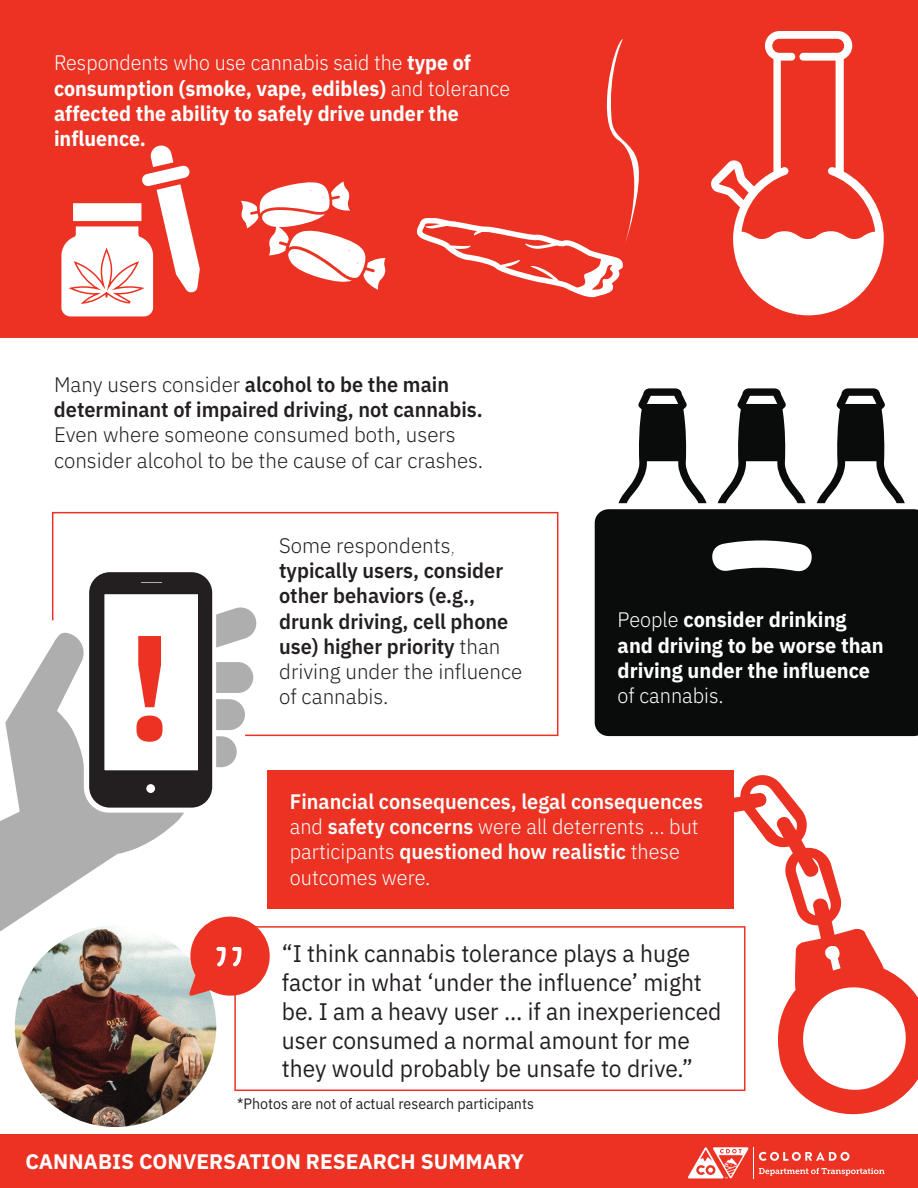
<style>
.page{position:relative;width:918px;height:1188px;background:#fff}
.page>*{position:absolute;margin:0;border:0;box-sizing:border-box;transform-origin:0 0}
.t1{font:700 148.95px "IBM Plex Sans";color:#eb3223}
.t2{font:24px/28.8px "IBM Plex Sans";color:#231f20;scale:.95 1}
.t3{font:600 21px/25.2px "IBM Plex Sans";color:#231f20;scale:.95 1}
.t4{font:700 21px/25.2px "IBM Plex Sans";color:#fff;scale:.94 1}
.t5{font:600 21px/25.2px "IBM Plex Sans";color:#fff;scale:.95 1}
.t6{font:300 21px/25.2px "IBM Plex Sans";color:#231f20}
.t7{font:700 21px/25.2px "IBM Plex Sans";color:#fff;scale:.95 1}
.t8{font:700 21px "IBM Plex Sans";color:#fff}
.t9{font:300 21px "IBM Plex Sans";color:#fff;scale:.95 1}
.t10{font:15px "IBM Plex Sans";color:#231f20;scale:.95 1}
.s1{font-weight:300}
.s2{font-weight:100}
</style>
<div class="page">
<div style="left:0;top:1134px;width:918px;height:54px;background:#eb3223"></div>
<svg style="left:759px;top:1152px;width:90px;height:9px"></svg>
<svg style="left:759px;top:1168px;width:126px;height:8px"></svg>
<hr style="left:753px;top:1147px;width:1px;height:31px;background:#fff">
<svg style="left:688px;top:1147px;width:61px;height:32px"></svg>
<svg style="left:595px;top:388px;width:323px;height:348px;fill:#0a0c0b"></svg>
<img style="left:15px;top:926px;width:201px;height:201px;border-radius:101px">
<svg style="left:52px;top:511px;width:507px;height:226px"></svg>
<div style="left:0;top:0;width:918px;height:338px;background:#eb3223"></div>
<div style="left:234px;top:926px;width:511px;height:165px;border:2px solid #eb3223"></div>
<svg style="left:189px;top:917px;width:81px;height:79px"></svg>
<div style="left:267px;top:770px;width:467px;height:138px;background:#eb3223"></div>
<svg style="left:711px;top:31px;width:173px;height:284px"></svg>
<svg style="left:719px;top:39px;width:156px;height:200px;background:#ee5246"></svg>
<svg style="left:61px;top:145px;width:139px;height:171px"></svg>
<svg style="left:241px;top:181px;width:145px;height:109px"></svg>
<svg style="left:0;top:631px;width:184px;height:345px"></svg>
<svg style="left:87px;top:570px;width:171px;height:240px"></svg>
<svg style="left:730px;top:775px;width:188px;height:340px"></svg>
<svg style="left:414px;top:39px;width:236px;height:258px;background:#ec4032"></svg>
<p class="t4" style="left:54px;top:49px;width:487px"><span class="s1">Respondents who use cannabis said the</span> type of consumption (smoke, vape, edibles) <span class="s1">and tolerance </span>affected the ability to safely drive under the influence.</p>
<p class="t3" style="left:54px;top:370px;width:453px"><span class="s1">Many users consider</span> alcohol to be the main determinant of impaired driving, not cannabis.</p>
<p class="t6" style="left:54px;top:421px;width:431px">Even where someone consumed both, users consider alcohol to be the cause of car crashes.</p>
<h1 class="t1" style="left:126px;top:569px;width:48px">!</h1>
<p class="t3" style="left:279px;top:531px;width:257px"><span class="s1">Some respondents</span><span class="s2">, </span>typically users, consider other behaviors (e.g., drunk driving, cell phone use) higher priority <span class="s1">than driving under the influence of cannabis.</span></p>
<p class="t7" style="left:618px;top:606px;width:282px"><span class="s1">People</span> consider drinking and driving to be worse than driving under the influence</p>
<p class="t9" style="left:618px;top:680px;width:113px">of cannabis.</p>
<p class="t5" style="left:290px;top:787px;width:436px">Financial consequences, legal consequences <span class="s1">and</span> safety concerns <span class="s1">were all deterrents … but participants</span> questioned how realistic <span class="s1">these outcomes were.</span></p>
<p class="t2" style="left:282px;top:937px;width:464px">“I think cannabis tolerance plays a huge factor in what ‘under the influence’ might be. I am a heavy user … if an inexperienced user consumed a normal amount for me they would probably be unsafe to drive.”</p>
<p class="t10" style="left:237px;top:1092px;width:314px">*Photos are not of actual research participants</p>
<p class="t8" style="left:25px;top:1145px;width:500px">CANNABIS CONVERSATION RESEARCH SUMMARY</p>
</div>
